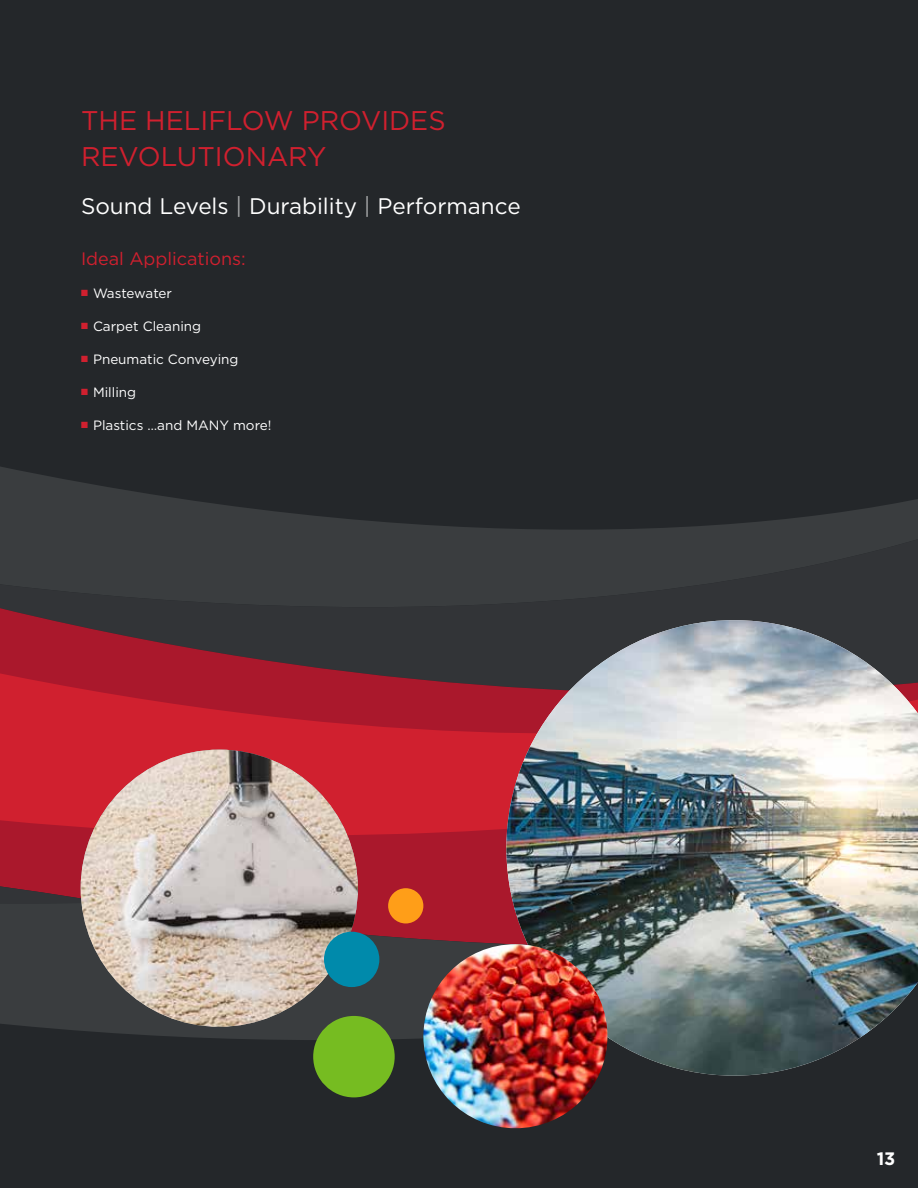
<style>
.page{position:relative;width:918px;height:1188px;background:#24272a}
.page>*{position:absolute;margin:0;border:0;box-sizing:border-box;transform-origin:0 0}
.t1{font:27px/36px "Gotham";color:#d0202f}
.t2{font:22.5px "Gotham";color:#fff}
.t3{font:18px "Gotham";color:#d0202f}
.t4{font:700 18px "Gotham";color:#fff}
.t5{font:13.5px "Gotham";color:#fff}
.s1{color:#a3a5a6}
.s2{color:#d0202f}
</style>
<div class="page">
<svg style="left:0;top:467px;width:918px;height:436px;fill:#3a3d3f"></svg>
<svg style="left:0;top:576px;width:918px;height:305px"></svg>
<svg style="left:0;top:828px;width:95px;height:75px;background:#991c2e"></svg>
<svg style="left:0;top:903px;width:599px;height:188px;fill:#3a3d3f"></svg>
<img style="left:506px;top:620px;width:412px;height:456px">
<img style="left:81px;top:750px;width:277px;height:277px;border-radius:139px">
<img style="left:423px;top:944px;width:184px;height:184px;border-radius:92px">
<div style="left:324px;top:932px;width:55px;height:55px;background:#008aab;border-radius:50%"></div>
<div style="left:388px;top:888px;width:35px;height:35px;background:#ff9e18;border-radius:50%"></div>
<div style="left:313px;top:1016px;width:82px;height:81px;background:#76bc21;border-radius:50%"></div>
<h1 class="t1" style="left:81px;top:101px;width:366px">THE HELIFLOW PROVIDES<br>REVOLUTIONARY</h1>
<h2 class="t2" style="left:81px;top:192px;width:441px">Sound Levels <span class="s1">|</span> Durability <span class="s1">|</span> Performance</h2>
<h3 class="t3" style="left:81px;top:247px;width:166px">Ideal Applications:</h3>
<p class="t5" style="left:81px;top:285px;width:93px"><span class="s2">■</span> Wastewater</p>
<p class="t5" style="left:81px;top:318px;width:122px"><span class="s2">■</span> Carpet Cleaning</p>
<p class="t5" style="left:81px;top:351px;width:159px"><span class="s2">■</span> Pneumatic Conveying</p>
<p class="t5" style="left:81px;top:384px;width:57px"><span class="s2">■</span> Milling</p>
<p class="t5" style="left:81px;top:417px;width:192px"><span class="s2">■</span> Plastics …and MANY more!</p>
<h3 class="t4" style="left:877px;top:1147px;width:20px">13</h3>
</div>
